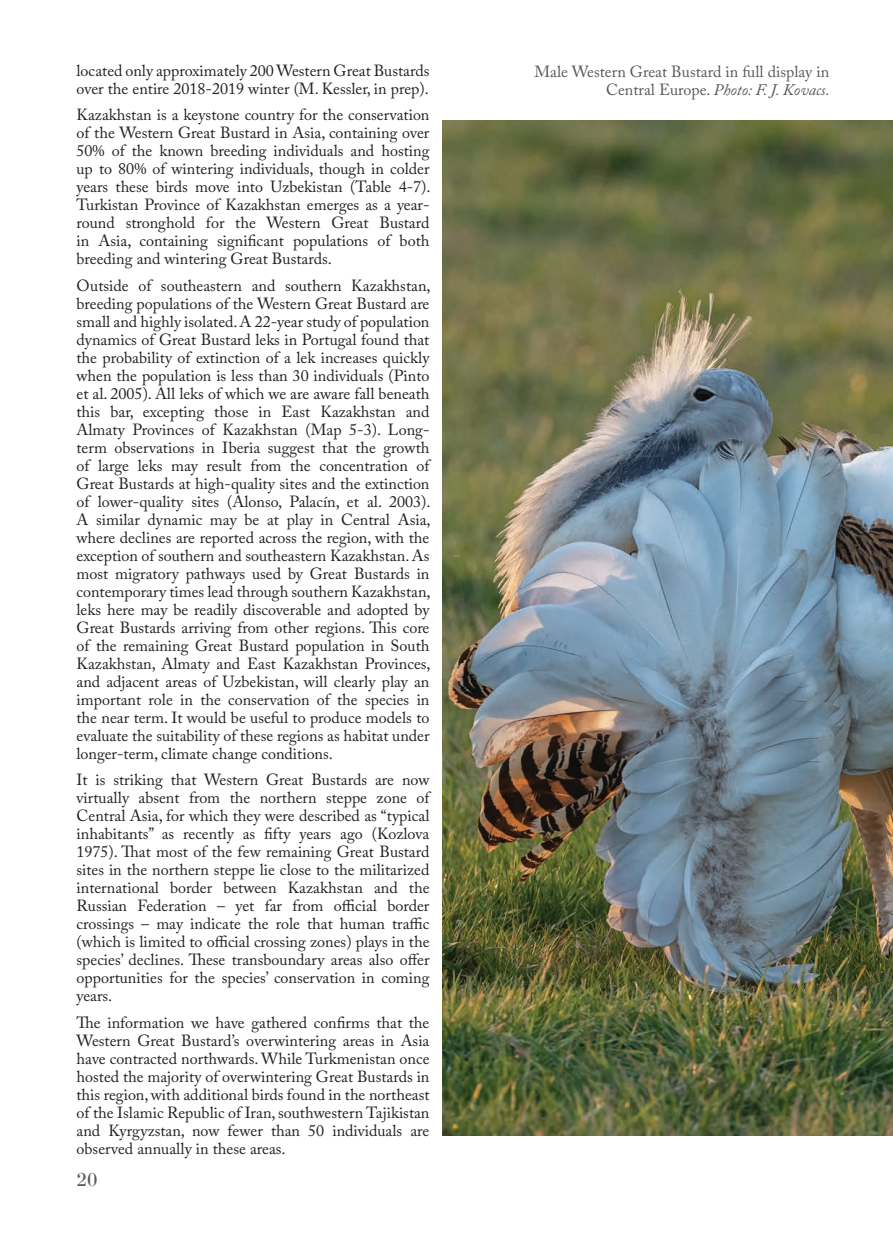
<style>
.page{position:relative;width:893px;height:1234px;background:#fff}
.page>*{position:absolute;margin:0;border:0;box-sizing:border-box;transform-origin:0 0}
.t1{font:19.5px "Bodoni";color:#57585a}
.t2{font:16.05px/18px "Adobe Caslon Pro";color:#231f20;text-align:justify}
.content_x_x_x{font:16.05px/18px "Adobe Caslon Pro";color:#57585a;text-align:right}
.s1{font-style:italic}
</style>
<div class="page">
<img style="left:442px;top:120px;width:451px;height:1015px">
<p class="t2" style="left:77px;top:61px;width:354px">located only approximately 200 Western Great Bustards over the entire 2018-2019 winter (M. Kessler, in prep).</p>
<p class="t2" style="left:77px;top:106px;width:356px">Kazakhstan is a keystone country for the conservation of the Western Great Bustard in Asia, containing over 50% of the known breeding individuals and hosting up to 80% of wintering individuals, though in colder years these birds move into Uzbekistan (Table 4-7).<br>Turkistan Province of Kazakhstan emerges as a year&shy;round stronghold for the Western Great Bustard in Asia, containing significant populations of both breeding and wintering Great Bustards.</p>
<p class="t2" style="left:77px;top:276px;width:356px">Outside of southeastern and southern Kazakhstan, breeding populations of the Western Great Bustard are small and highly isolated. A 22-year study of population dynamics of Great Bustard leks in Portugal found that the probability of extinction of a lek increases quickly when the population is less than 30 individuals (Pinto et al. 2005). All leks of which we are aware fall beneath this bar, excepting those in East Kazakhstan and Almaty Provinces of Kazakhstan (Map 5-3). Long&shy;term observations in Iberia suggest that the growth of large leks may result from the concentration of Great Bustards at high-quality sites and the extinction of lower-quality sites (Alonso, Palacín, et al. 2003).<br>A similar dynamic may be at play in Central Asia, where declines are reported across the region, with the exception of southern and southeastern Kazakhstan. As most migratory pathways used by Great Bustards in contemporary times lead through southern Kazakhstan, leks here may be readily discoverable and adopted by Great Bustards arriving from other regions. This core of the remaining Great Bustard population in South Kazakhstan, Almaty and East Kazakhstan Provinces, and adjacent areas of Uzbekistan, will clearly play an important role in the conservation of the species in the near term. It would be useful to produce models to evaluate the suitability of these regions as habitat under longer-term, climate change conditions.</p>
<p class="t2" style="left:77px;top:770px;width:354px">It is striking that Western Great Bustards are now virtually absent from the northern steppe zone of Central Asia, for which they were described as “typical inhabitants” as recently as fifty years ago (Kozlova 1975). That most of the few remaining Great Bustard sites in the northern steppe lie close to the militarized international border between Kazakhstan and the Russian Federation – yet far from official border crossings – may indicate the role that human traffic (which is limited to official crossing zones) plays in the species’ declines. These transboundary areas also offer opportunities for the species’ conservation in coming years.</p>
<p class="t2" style="left:77px;top:1013px;width:354px">The information we have gathered confirms that the Western Great Bustard’s overwintering areas in Asia have contracted northwards. While Turkmenistan once hosted the majority of overwintering Great Bustards in this region, with additional birds found in the northeast of the Islamic Republic of Iran, southwestern Tajikistan and Kyrgyzstan, now fewer than 50 individuals are observed annually in these areas.</p>
<p class="t1" style="left:77px;top:1169px;width:22px">20</p>
<p class="content_x_x_x" style="left:534px;top:62px;width:297px">Male Western Great Bustard in full display in<br>Central Europe. <span class="s1">Photo: F. J. Kovacs.</span></p>
</div>
